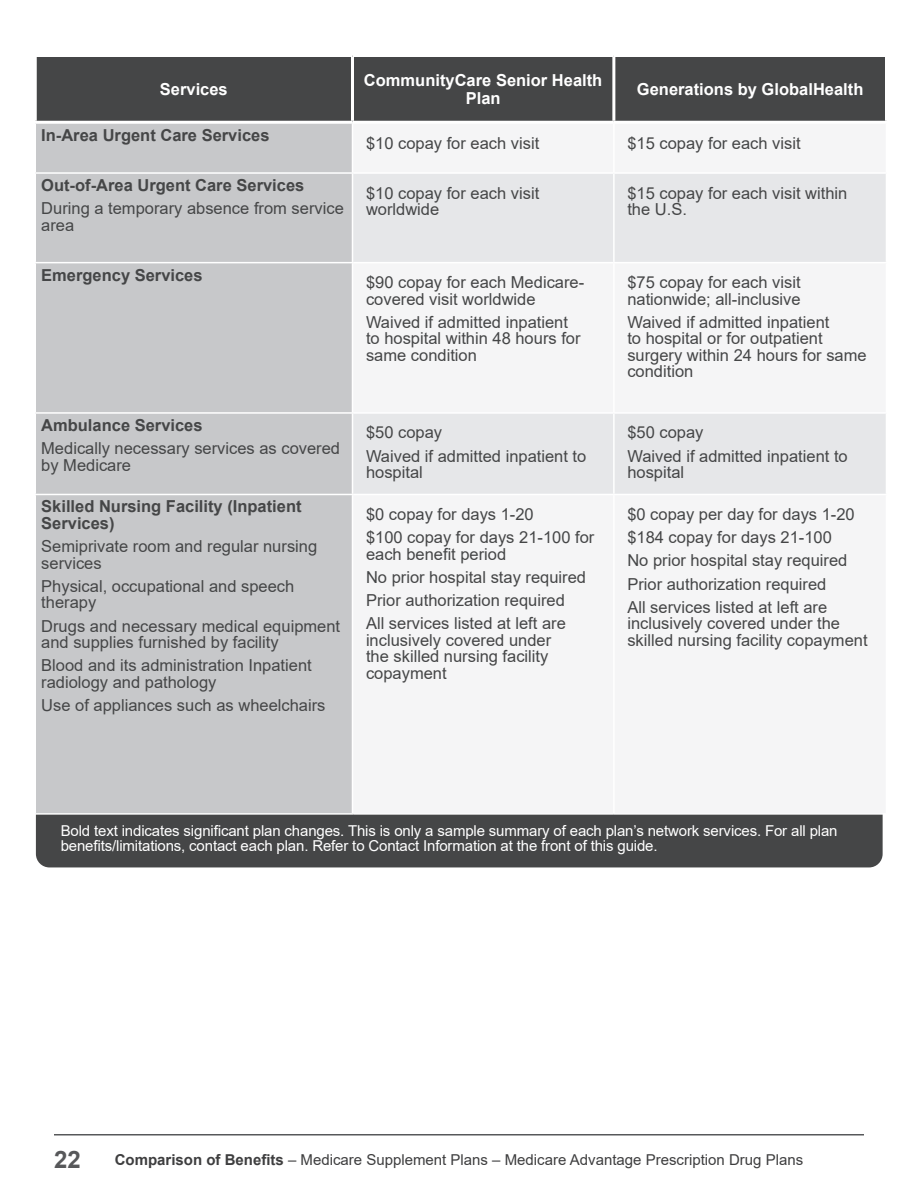
<style>
.page{position:relative;width:918px;height:1188px;background:#fff}
.page>*{position:absolute;margin:0;border:0;box-sizing:border-box;transform-origin:0 0}
.t1{font:700 24px "Arial";color:#57585a}
._34-GRID-normal_text{font:16.5px/16.5px "Arial";color:#454647}
._34-GRID-normal_text-2{font:700 16.5px/16.5px "Arial";color:#454647}
._31-GRID-top_header{font:700 16.5px/18.8px "Arial";color:#fff;text-align:center}
._35-GRID-footnotes{font:15px/15px "Arial";letter-spacing:-.01em;color:#fff}
.t2{font:15px "Arial";color:#3e3e3f}
.s1{font-weight:700}
</style>
<div class="page">
<div style="left:36px;top:815px;width:847px;height:52px;background:#454647"></div>
<div style="left:37px;top:57px;width:848px;height:64px;background:#454647"></div>
<div style="left:36px;top:124px;width:316px;height:689px;background:#c7c8ca"></div>
<svg style="left:353px;top:174px;width:533px;height:320px;fill:#e6e7e9"></svg>
<hr style="left:351px;top:57px;width:3px;height:64px;background:#fff">
<hr style="left:612px;top:57px;width:3px;height:64px;background:#fff">
<hr style="left:34px;top:172px;width:319px;height:2px;background:#fff">
<hr style="left:34px;top:262px;width:319px;height:1px;background:#fff">
<hr style="left:34px;top:412px;width:319px;height:2px;background:#fff">
<hr style="left:34px;top:494px;width:319px;height:1px;background:#fff">
<hr style="left:613px;top:174px;width:2px;height:88px;background:#fff">
<hr style="left:353px;top:262px;width:261px;height:1px;background:#fff">
<hr style="left:614px;top:262px;width:273px;height:1px;background:#fff">
<hr style="left:613px;top:263px;width:2px;height:149px;background:#fff">
<hr style="left:353px;top:412px;width:261px;height:2px;background:#fff">
<hr style="left:614px;top:412px;width:273px;height:2px;background:#fff">
<hr style="left:613px;top:414px;width:2px;height:80px;background:#fff">
<hr style="left:54px;top:1134px;width:810px;height:2px;background:#57585a">
<p class="_31-GRID-top_header" style="left:160px;top:80px;width:69px">Services</p>
<p class="_31-GRID-top_header" style="left:364px;top:71px;width:240px">CommunityCare Senior Health<br>Plan</p>
<p class="_31-GRID-top_header" style="left:637px;top:80px;width:228px">Generations by GlobalHealth</p>
<p class="_34-GRID-normal_text-2" style="left:41px;top:127px;width:230px">In-Area Urgent Care Services</p>
<p class="_34-GRID-normal_text" style="left:366px;top:134px;width:175px">$10 copay for each visit</p>
<p class="_34-GRID-normal_text" style="left:627px;top:134px;width:175px">$15 copay for each visit</p>
<p class="_34-GRID-normal_text-2" style="left:41px;top:177px;width:265px">Out-of-Area Urgent Care Services</p>
<p class="_34-GRID-normal_text" style="left:41px;top:200px;width:304px">During a temporary absence from service area</p>
<p class="_34-GRID-normal_text" style="left:366px;top:184px;width:175px">$10 copay for each visit worldwide</p>
<p class="_34-GRID-normal_text" style="left:627px;top:184px;width:222px">$15 copay for each visit within the U.S.</p>
<p class="_34-GRID-normal_text-2" style="left:41px;top:267px;width:163px">Emergency Services</p>
<p class="_34-GRID-normal_text" style="left:366px;top:274px;width:220px">$90 copay for each Medicare&shy;covered visit worldwide</p>
<p class="_34-GRID-normal_text" style="left:366px;top:314px;width:216px">Waived if admitted inpatient to hospital within 48 hours for same condition</p>
<p class="_34-GRID-normal_text-2" style="left:41px;top:417px;width:163px">Ambulance Services</p>
<p class="_34-GRID-normal_text" style="left:41px;top:440px;width:300px">Medically necessary services as covered by Medicare</p>
<p class="_34-GRID-normal_text-2" style="left:41px;top:499px;width:262px">Skilled Nursing Facility (Inpatient<br>Services)</p>
<p class="_34-GRID-normal_text" style="left:41px;top:538px;width:278px">Semiprivate room and regular nursing services</p>
<p class="_34-GRID-normal_text" style="left:41px;top:578px;width:255px">Physical, occupational and speech therapy</p>
<p class="_34-GRID-normal_text" style="left:41px;top:618px;width:300px">Drugs and necessary medical equipment and supplies furnished by facility</p>
<p class="_34-GRID-normal_text" style="left:41px;top:657px;width:272px">Blood and its administration Inpatient radiology and pathology</p>
<p class="_34-GRID-normal_text" style="left:41px;top:697px;width:286px">Use of appliances such as wheelchairs</p>
<p class="_34-GRID-normal_text" style="left:366px;top:424px;width:78px">$50 copay</p>
<p class="_34-GRID-normal_text" style="left:366px;top:448px;width:222px">Waived if admitted inpatient to hospital</p>
<p class="_34-GRID-normal_text" style="left:366px;top:506px;width:169px">$0 copay for days 1-20</p>
<p class="_34-GRID-normal_text" style="left:366px;top:529px;width:230px">$100 copay for days 21-100 for each benefit period</p>
<p class="_34-GRID-normal_text" style="left:366px;top:569px;width:222px">No prior hospital stay required</p>
<p class="_34-GRID-normal_text" style="left:366px;top:592px;width:200px">Prior authorization required</p>
<p class="_34-GRID-normal_text" style="left:366px;top:615px;width:201px">All services listed at left are inclusively covered under the skilled nursing facility copayment</p>
<p class="_34-GRID-normal_text" style="left:627px;top:274px;width:175px">$75 copay for each visit nationwide; all-inclusive</p>
<p class="_34-GRID-normal_text" style="left:627px;top:314px;width:241px">Waived if admitted inpatient<br>to hospital or for outpatient surgery within 24 hours for same condition</p>
<p class="_34-GRID-normal_text" style="left:627px;top:424px;width:78px">$50 copay</p>
<p class="_34-GRID-normal_text" style="left:627px;top:448px;width:222px">Waived if admitted inpatient to hospital</p>
<p class="_34-GRID-normal_text" style="left:627px;top:506px;width:229px">$0 copay per day for days 1-20</p>
<p class="_34-GRID-normal_text" style="left:627px;top:529px;width:206px">$184 copay for days 21-100</p>
<p class="_34-GRID-normal_text" style="left:627px;top:552px;width:222px">No prior hospital stay required</p>
<p class="_34-GRID-normal_text" style="left:627px;top:576px;width:200px">Prior authorization required</p>
<p class="_34-GRID-normal_text" style="left:627px;top:599px;width:242px">All services listed at left are inclusively covered under the skilled nursing facility copayment</p>
<p class="_35-GRID-footnotes" style="left:61px;top:823px;width:778px">Bold text indicates significant plan changes. This is only a sample summary of each plan’s network services. For all plan benefits/limitations, contact each plan. Refer to Contact Information at the front of this guide.</p>
<h1 class="t1" style="left:54px;top:1143px;width:28px">22</h1>
<p class="t2" style="left:115px;top:1150px;width:690px"><span class="s1">Comparison of Benefits</span> – Medicare Supplement Plans – Medicare Advantage Prescription Drug Plans</p>
</div>
